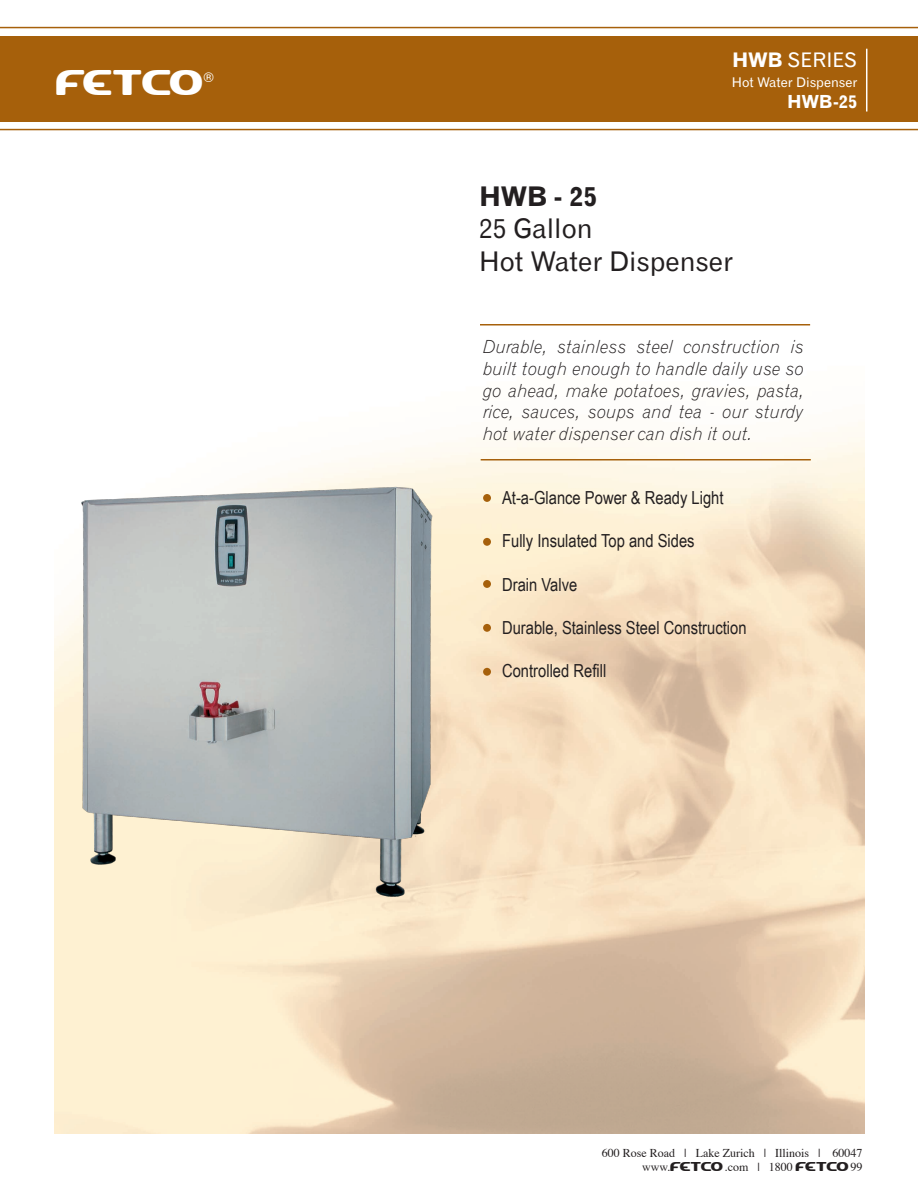
<style>
.page{position:relative;width:918px;height:1188px;background:#fff}
.page>*{position:absolute;margin:0;border:0;box-sizing:border-box;transform-origin:0 0}
.t1{font:33.3px "Hot Liquid Caps";letter-spacing:-.115em;color:#fff}
.t2{font:27px "Gothic Seven Two Zero PL";color:#231f20}
.t3{font:700 27px "Gothic Seven Two Zero PL";color:#231f20}
.t4{font:19.95px "Gothic Seven Two Zero PL";color:#fff}
.t5{font:italic 300 18px/21.6px "Gothic Seven Two Zero PL";color:#231f20;text-align:justify}
.t6{font:18px "Arial Narrow";color:#231f20}
.t7{font:700 18px "Gothic Seven Two Zero PL";color:#fff}
.t8{font:13.35px "Gothic Seven Two Zero PL";color:#fff}
.t9{font:13.35px "Helvetica";color:#fff}
.t10{font:12px "Times";color:#231f20}
.s1{font-weight:700}
.s2{font-family:"Hot Liquid Caps"}
</style>
<div class="page">
<div style="left:483px;top:494px;width:8px;height:8px;background:#a6600b;border-radius:50%"></div>
<div style="left:483px;top:538px;width:8px;height:8px;background:#a6600b;border-radius:50%"></div>
<div style="left:483px;top:580px;width:8px;height:8px;background:#a6600b;border-radius:50%"></div>
<div style="left:483px;top:624px;width:8px;height:8px;background:#a6600b;border-radius:50%"></div>
<div style="left:483px;top:668px;width:8px;height:8px;background:#a6600b;border-radius:50%"></div>
<div style="left:0;top:36px;width:918px;height:86px;background:#a6600b"></div>
<hr style="left:481px;top:459px;width:330px;height:1px;background:#a6600b">
<hr style="left:480px;top:324px;width:330px;height:2px;background:#a6600b">
<hr style="left:0;top:129px;width:918px;height:1px;background:#a6600b">
<hr style="left:0;top:27px;width:918px;height:1px;background:#a6600b">
<img style="left:72px;top:477px;width:366px;height:428px">
<hr style="left:866px;top:49px;width:1px;height:63px;background:#fff">
<p class="t1" style="left:56px;top:66px;width:153px">FETCO</p>
<p class="t9" style="left:204px;top:66px;width:11px">®</p>
<p class="t4" style="left:732px;top:48px;width:127px"><span class="s1">HWB</span> SERIES</p>
<p class="t8" style="left:732px;top:74px;width:127px">Hot Water Dispenser</p>
<p class="t7" style="left:787px;top:91px;width:72px">HWB-25</p>
<p class="t3" style="left:479px;top:180px;width:120px">HWB - 25</p>
<p class="t2" style="left:479px;top:212px;width:115px">25 Gallon</p>
<p class="t2" style="left:479px;top:245px;width:255px">Hot Water Dispenser</p>
<p class="t5" style="left:483px;top:336px;width:323px">Durable, stainless steel construction is built tough enough to handle daily use so go ahead, make potatoes, gravies, pasta, rice, sauces, soups and tea - our sturdy hot water dispenser can dish it out.</p>
<p class="t6" style="left:502px;top:488px;width:223px">At-a-Glance Power &amp; Ready Light</p>
<p class="t6" style="left:502px;top:531px;width:194px">Fully Insulated Top and Sides</p>
<p class="t6" style="left:502px;top:574px;width:77px">Drain Valve</p>
<p class="t6" style="left:502px;top:617px;width:246px">Durable, Stainless Steel Construction</p>
<p class="t6" style="left:502px;top:661px;width:106px">Controlled Refill</p>
<p class="t10" style="left:602px;top:1141px;width:262px">600 Rose Road | Lake Zurich | Illinois | 60047</p>
<p class="t10" style="left:642px;top:1156px;width:222px">www.<span class="s2">FETCO</span>.com | 1800 <span class="s2">FETCO</span>99</p>
</div>
